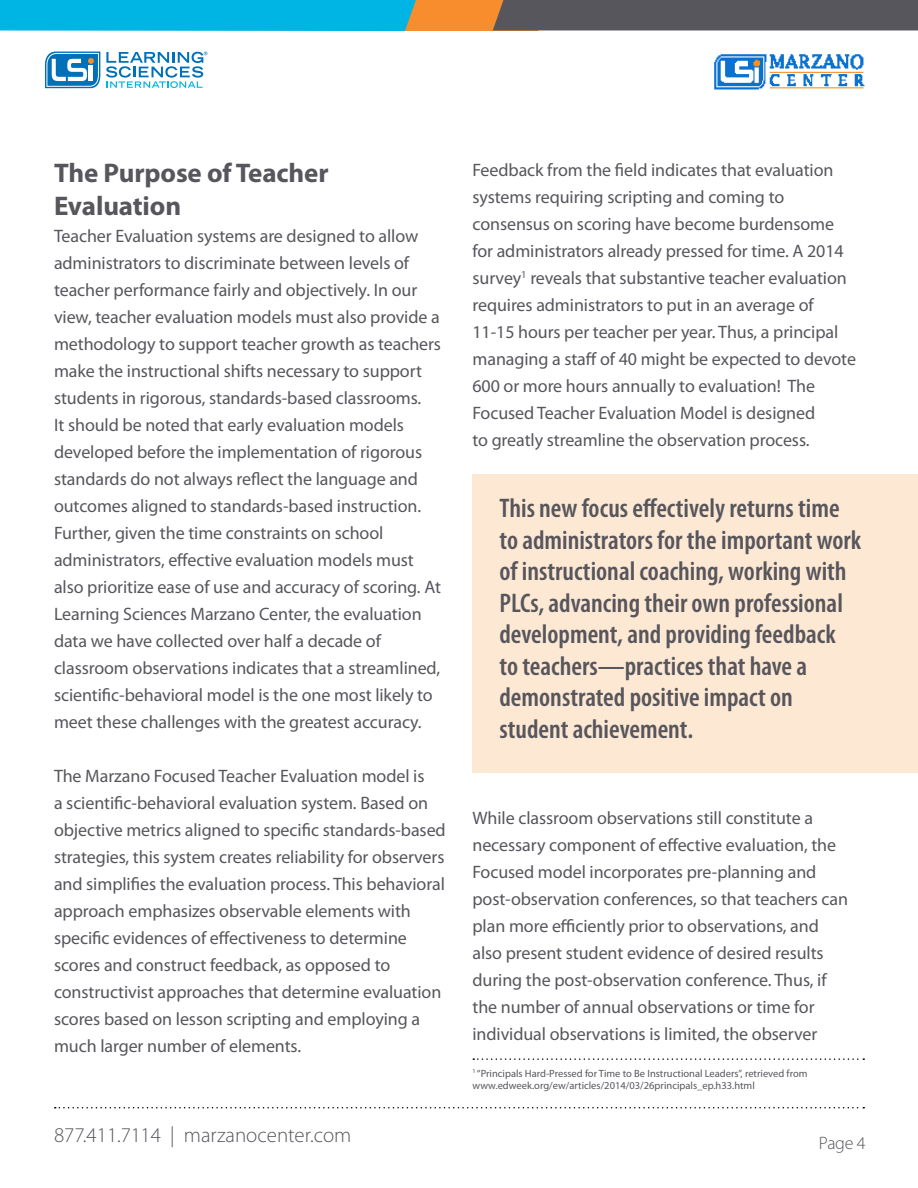
<style>
.page{position:relative;width:918px;height:1188px;background:#fff}
.page>*{position:absolute;margin:0;border:0;box-sizing:border-box;transform-origin:0 0}
.t1{font:600 condensed 27px/31.5px "Myriad Pro";color:#57565c}
.t2{font:700 27px/32.4px "Myriad Pro";letter-spacing:-.005em;color:#57565c}
.t3{font:300 21px "Myriad Pro";color:#57565c}
.t4{font:18px/27px "Myriad Pro";letter-spacing:-.005em;color:#57565c}
.t5{font:300 18px "Myriad Pro";color:#57565c}
.t6{font:10.5px/12.6px "Myriad Pro";color:#57565c}
</style>
<div class="page">
<img style="left:714px;top:54px;width:151px;height:36px">
<svg style="left:45px;top:52px;width:162px;height:36px"></svg>
<div style="left:391px;top:0;width:147px;height:30px;background:#f78d2d"></div>
<div style="left:0;top:0;width:427px;height:31px;background:#00b4e4"></div>
<div style="left:493px;top:0;width:425px;height:30px;background:#56565c"></div>
<svg style="left:55px;top:1107px;width:809px;height:1px"></svg>
<svg style="left:473px;top:1058px;width:391px;height:2px"></svg>
<div style="left:472px;top:475px;width:446px;height:298px;background:#fde8d4"></div>
<h1 class="t2" style="left:54px;top:156px;width:276px">The Purpose of Teacher<br>Evaluation</h1>
<p class="t4" style="left:54px;top:222px;width:389px">Teacher Evaluation systems are designed to allow administrators to discriminate between levels of teacher performance fairly and objectively. In our view, teacher evaluation models must also provide a methodology to support teacher growth as teachers make the instructional shifts necessary to support students in rigorous, standards-based classrooms.<br>It should be noted that early evaluation models developed before the implementation of rigorous standards do not always reflect the language and outcomes aligned to standards-based instruction.<br>Further, given the time constraints on school administrators, effective evaluation models must also prioritize ease of use and accuracy of scoring. At Learning Sciences Marzano Center, the evaluation data we have collected over half a decade of classroom observations indicates that a streamlined, scientific-behavioral model is the one most likely to meet these challenges with the greatest accuracy.</p>
<p class="t4" style="left:54px;top:762px;width:393px">The Marzano Focused Teacher Evaluation model is<br>a scientific-behavioral evaluation system. Based on objective metrics aligned to specific standards-based strategies, this system creates reliability for observers and simplifies the evaluation process. This behavioral approach emphasizes observable elements with specific evidences of effectiveness to determine scores and construct feedback, as opposed to constructivist approaches that determine evaluation scores based on lesson scripting and employing a much larger number of elements.</p>
<p class="t3" style="left:54px;top:1123px;width:299px">877.411.7114 | marzanocenter.com</p>
<p class="t4" style="left:472px;top:156px;width:385px">Feedback from the field indicates that evaluation systems requiring scripting and coming to consensus on scoring have become burdensome for administrators already pressed for time. A 2014 survey<sup>1</sup> reveals that substantive teacher evaluation requires administrators to put in an average of 11-15 hours per teacher per year. Thus, a principal managing a staff of 40 might be expected to devote 600 or more hours annually to evaluation! The Focused Teacher Evaluation Model is designed<br>to greatly streamline the observation process.</p>
<p class="t1" style="left:500px;top:492px;width:363px">This new focus effectively returns time to administrators for the important work of instructional coaching, working with PLCs, advancing their own professional development, and providing feedback<br>to teachers—practices that have a demonstrated positive impact on student achievement.</p>
<p class="t4" style="left:473px;top:804px;width:377px">While classroom observations still constitute a necessary component of effective evaluation, the Focused model incorporates pre-planning and post-observation conferences, so that teachers can plan more efficiently prior to observations, and also present student evidence of desired results during the post-observation conference. Thus, if the number of annual observations or time for individual observations is limited, the observer</p>
<p class="t6" style="left:472px;top:1067px;width:337px"><sup>1</sup> “Principals Hard-Pressed for Time to Be Instructional Leaders”, retrieved from www.edweek.org/ew/articles/2014/03/26principals_ep.h33.html</p>
<p class="t5" style="left:819px;top:1132px;width:48px">Page 4</p>
</div>
